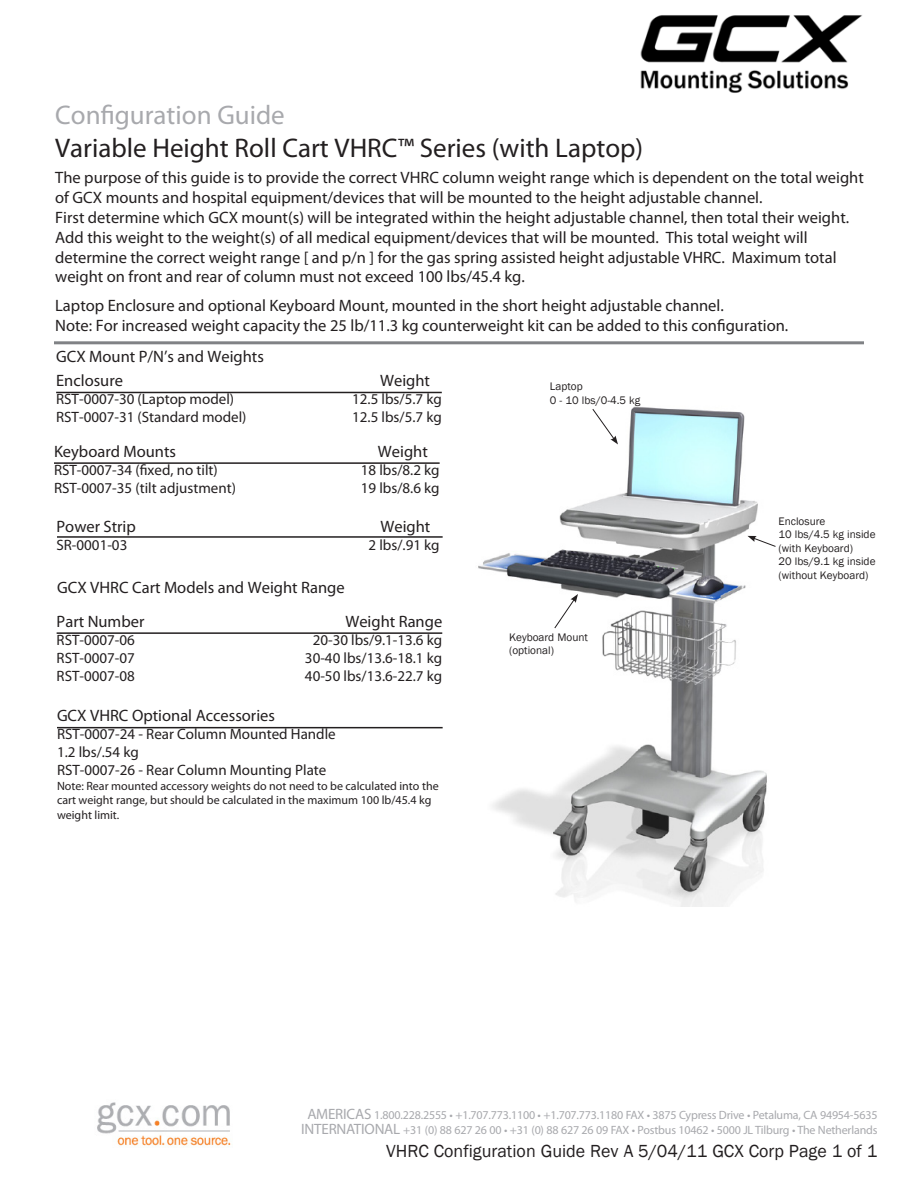
<style>
.page{position:relative;width:918px;height:1188px;background:#fff}
.page>*{position:absolute;margin:0;border:0;box-sizing:border-box;transform-origin:0 0}
.t1{font:27px "Myriad Pro";color:#231f20}
.t2{font:27px "Myriad Pro";color:#a8a9ad}
.Body_Copy{font:18px "Franklin Gothic";color:#231f20}
.t3{font:16.5px/19.8px "Myriad Pro";color:#231f20}
.t4{font:15px "Myriad Pro";color:#231f20}
.t5{font:12px "Myriad Pro";letter-spacing:-.015em;color:#a8a9ad}
.t6{font:12px/14.4px "Myriad Pro";color:#231f20}
.Body_Copy-2{font:11.25px/13.5px "Franklin Gothic";color:#231f20}
.s1{font-size:15px}
</style>
<div class="page">
<img style="left:478px;top:406px;width:289px;height:500px">
<hr style="left:54px;top:341px;width:810px;height:3px;background:#808285">
<hr style="left:57px;top:536px;width:386px;height:2px;background:#231f20">
<hr style="left:57px;top:632px;width:385px;height:2px;background:#231f20">
<hr style="left:57px;top:727px;width:386px;height:1px;background:#231f20">
<svg style="left:593px;top:409px;width:25px;height:35px"></svg>
<svg style="left:747px;top:536px;width:29px;height:11px"></svg>
<hr style="left:56px;top:392px;width:386px;height:1px;background:#231f20">
<hr style="left:54px;top:462px;width:386px;height:2px;background:#231f20">
<svg style="left:555px;top:594px;width:23px;height:34px"></svg>
<img style="left:640px;top:15px;width:222px;height:78px">
<img style="left:97px;top:1102px;width:134px;height:45px">
<p class="t2" style="left:55px;top:99px;width:231px">Configuration Guide</p>
<p class="t1" style="left:55px;top:131px;width:590px">Variable Height Roll Cart VHRC™ Series (with Laptop)</p>
<p class="t3" style="left:55px;top:168px;width:810px">The purpose of this guide is to provide the correct VHRC column weight range which is dependent on the total weight of GCX mounts and hospital equipment/devices that will be mounted to the height adjustable channel.<br>First determine which GCX mount(s) will be integrated within the height adjustable channel, then total their weight.<br>Add this weight to the weight(s) of all medical equipment/devices that will be mounted. This total weight will determine the correct weight range [ and p/n ] for the gas spring assisted height adjustable VHRC. Maximum total weight on front and rear of column must not exceed 100 lbs/45.4 kg.</p>
<p class="t3" style="left:55px;top:295px;width:670px">Laptop Enclosure and optional Keyboard Mount, mounted in the short height adjustable channel.</p>
<p class="t3" style="left:55px;top:315px;width:735px">Note: For increased weight capacity the 25 lb/11.3 kg counterweight kit can be added to this configuration.</p>
<p class="t3" style="left:56px;top:346px;width:209px">GCX Mount P/N’s and Weights</p>
<p class="t3" style="left:56px;top:371px;width:68px">Enclosure</p>
<p class="t3" style="left:380px;top:371px;width:51px">Weight</p>
<p class="t4" style="left:56px;top:390px;width:180px">RST-0007-30 (Laptop model)</p>
<p class="t4" style="left:352px;top:390px;width:91px">12.5 lbs/5.7 kg</p>
<p class="t4" style="left:56px;top:408px;width:192px">RST-0007-31 (Standard model)</p>
<p class="t4" style="left:352px;top:408px;width:91px">12.5 lbs/5.7 kg</p>
<p class="t3" style="left:54px;top:441px;width:124px">Keyboard Mounts</p>
<p class="t3" style="left:378px;top:441px;width:51px">Weight</p>
<p class="t4" style="left:54px;top:461px;width:165px">RST-0007-34 (fixed, no tilt)</p>
<p class="t4" style="left:361px;top:461px;width:80px">18 lbs/8.2 kg</p>
<p class="t4" style="left:54px;top:479px;width:183px">RST-0007-35 (tilt adjustment)</p>
<p class="t4" style="left:361px;top:479px;width:80px">19 lbs/8.6 kg</p>
<p class="t3" style="left:57px;top:516px;width:81px">Power Strip</p>
<p class="t3" style="left:381px;top:516px;width:51px">Weight</p>
<p class="t4" style="left:57px;top:536px;width:72px">SR-0001-03</p>
<p class="t4" style="left:369px;top:536px;width:73px">2 lbs/.91 kg</p>
<p class="t3" style="left:57px;top:577px;width:289px">GCX VHRC Cart Models and Weight Range</p>
<p class="t3" style="left:57px;top:611px;width:89px">Part Number</p>
<p class="t3" style="left:345px;top:611px;width:98px">Weight Range</p>
<p class="t4" style="left:57px;top:631px;width:80px">RST-0007-06</p>
<p class="t4" style="left:313px;top:631px;width:131px">20-30 lbs/9.1-13.6 kg</p>
<p class="t4" style="left:57px;top:649px;width:80px">RST-0007-07</p>
<p class="t4" style="left:305px;top:649px;width:139px">30-40 lbs/13.6-18.1 kg</p>
<p class="t4" style="left:57px;top:667px;width:80px">RST-0007-08</p>
<p class="t4" style="left:305px;top:667px;width:139px">40-50 lbs/13.6-22.7 kg</p>
<p class="t3" style="left:57px;top:706px;width:220px">GCX VHRC Optional Accessories</p>
<p class="t4" style="left:57px;top:725px;width:280px">RST-0007-24 - Rear Column Mounted Handle</p>
<p class="t4" style="left:57px;top:743px;width:83px">1.2 lbs/.54 kg</p>
<p class="t4" style="left:57px;top:761px;width:271px">RST-0007-26 - Rear Column Mounting Plate</p>
<p class="t6" style="left:57px;top:778px;width:383px">Note: Rear mounted accessory weights do not need to be calculated into the cart weight range, but should be calculated in the maximum 100 lb/45.4 kg weight limit.</p>
<p class="Body_Copy-2" style="left:550px;top:380px;width:34px">Laptop</p>
<p class="Body_Copy-2" style="left:550px;top:393px;width:92px">0 - 10 lbs/0-4.5 kg</p>
<p class="Body_Copy-2" style="left:509px;top:631px;width:80px">Keyboard Mount (optional)</p>
<p class="Body_Copy-2" style="left:779px;top:515px;width:48px">Enclosure</p>
<p class="Body_Copy-2" style="left:779px;top:528px;width:98px">10 lbs/4.5 kg inside (with Keyboard)</p>
<p class="Body_Copy-2" style="left:779px;top:555px;width:98px">20 lbs/9.1 kg inside</p>
<p class="Body_Copy-2" style="left:779px;top:569px;width:91px">(without Keyboard)</p>
<p class="t5" style="left:307px;top:1108px;width:572px"><span class="s1">AMERICAS</span> 1.800.228.2555 • +1.707.773.1100 • +1.707.773.1180 FAX • 3875 Cypress Drive • Petaluma, CA 94954-5635</p>
<p class="t5" style="left:301px;top:1123px;width:578px"><span class="s1">INTERNATIONAL</span> +31 (0) 88 627 26 00 • +31 (0) 88 627 26 09 FAX • Postbus 10462 • 5000 JL Tilburg • The Netherlands</p>
<p class="Body_Copy" style="left:386px;top:1140px;width:493px">VHRC Configuration Guide Rev A 5/04/11 GCX Corp Page 1 of 1</p>
</div>
